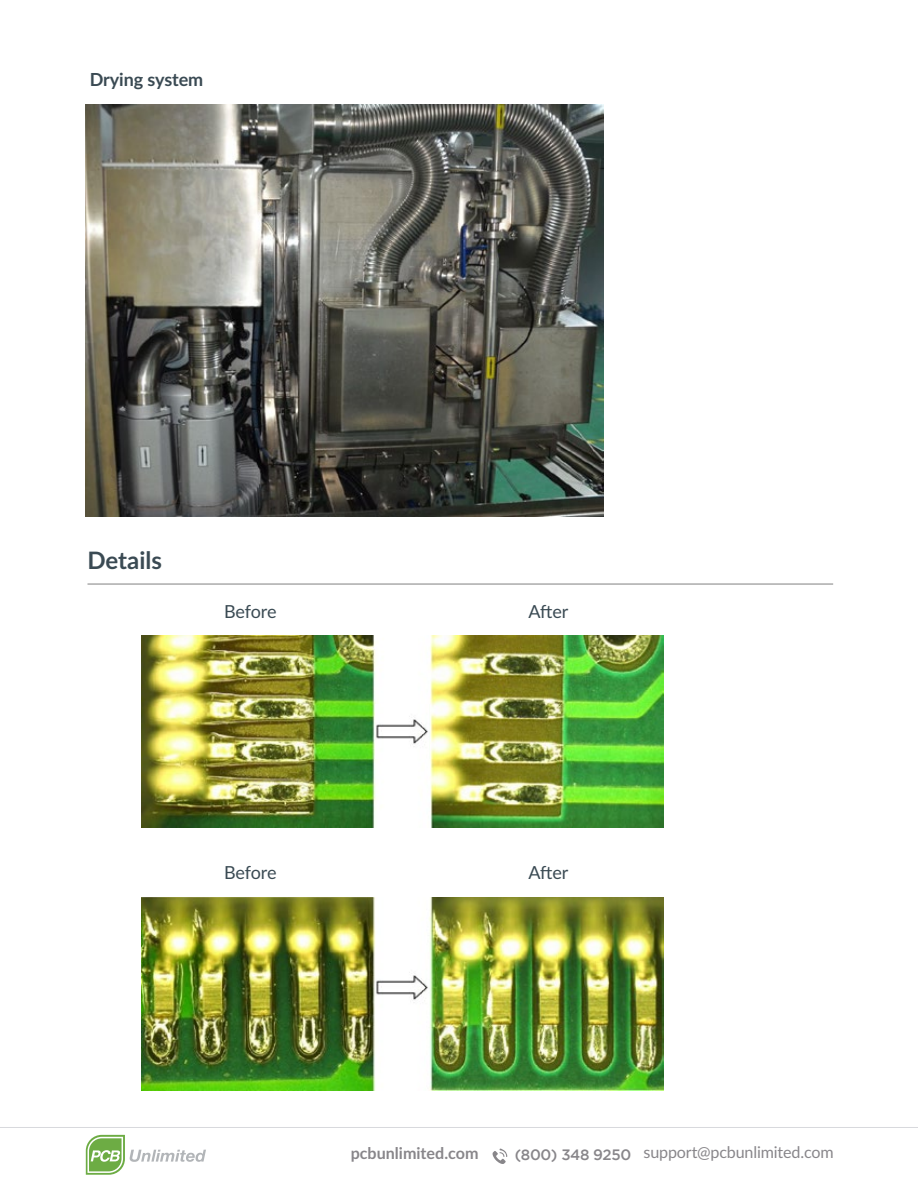
<style>
.page{position:relative;width:918px;height:1188px;background:#fff}
.page>*{position:absolute;margin:0;border:0;box-sizing:border-box;transform-origin:0 0}
.t1{font:700 24px "Lato";color:#3a4a53}
.t2{font:18px "Lato";letter-spacing:-.01em;color:#3a4a53}
.t3{font:700 18px "Lato";letter-spacing:-.005em;color:#3a4a53}
.t4{font:16.05px "Lato";letter-spacing:-.01em;color:#88868a}
.t5{font:700 16.05px "Lato";color:#88868a}
</style>
<div class="page">
<svg style="left:86px;top:1135px;width:120px;height:40px"></svg>
<hr style="left:0;top:1127px;width:918px;height:1px;background:#d8d9dd">
<svg style="left:493px;top:1148px;width:14px;height:16px"></svg>
<img style="left:86px;top:104px;width:518px;height:413px">
<hr style="left:87px;top:584px;width:746px;height:1px;background:#818181">
<img style="left:142px;top:635px;width:521px;height:193px">
<img style="left:141px;top:898px;width:522px;height:193px">
<img style="left:375px;top:704px;width:54px;height:54px">
<p class="t3" style="left:90px;top:66px;width:115px">Drying system</p>
<h1 class="t1" style="left:87px;top:543px;width:76px">Details</h1>
<p class="t2" style="left:224px;top:598px;width:54px">Before</p>
<p class="t2" style="left:529px;top:598px;width:41px">After</p>
<p class="t2" style="left:224px;top:859px;width:54px">Before</p>
<p class="t2" style="left:529px;top:859px;width:41px">After</p>
<p class="t5" style="left:351px;top:1142px;width:129px">pcbunlimited.com</p>
<p class="t4" style="left:515px;top:1141px;width:320px"><sub>(800)</sub> <sub>348</sub> <sub>9250</sub> support@pcbunlimited.com</p>
</div>
